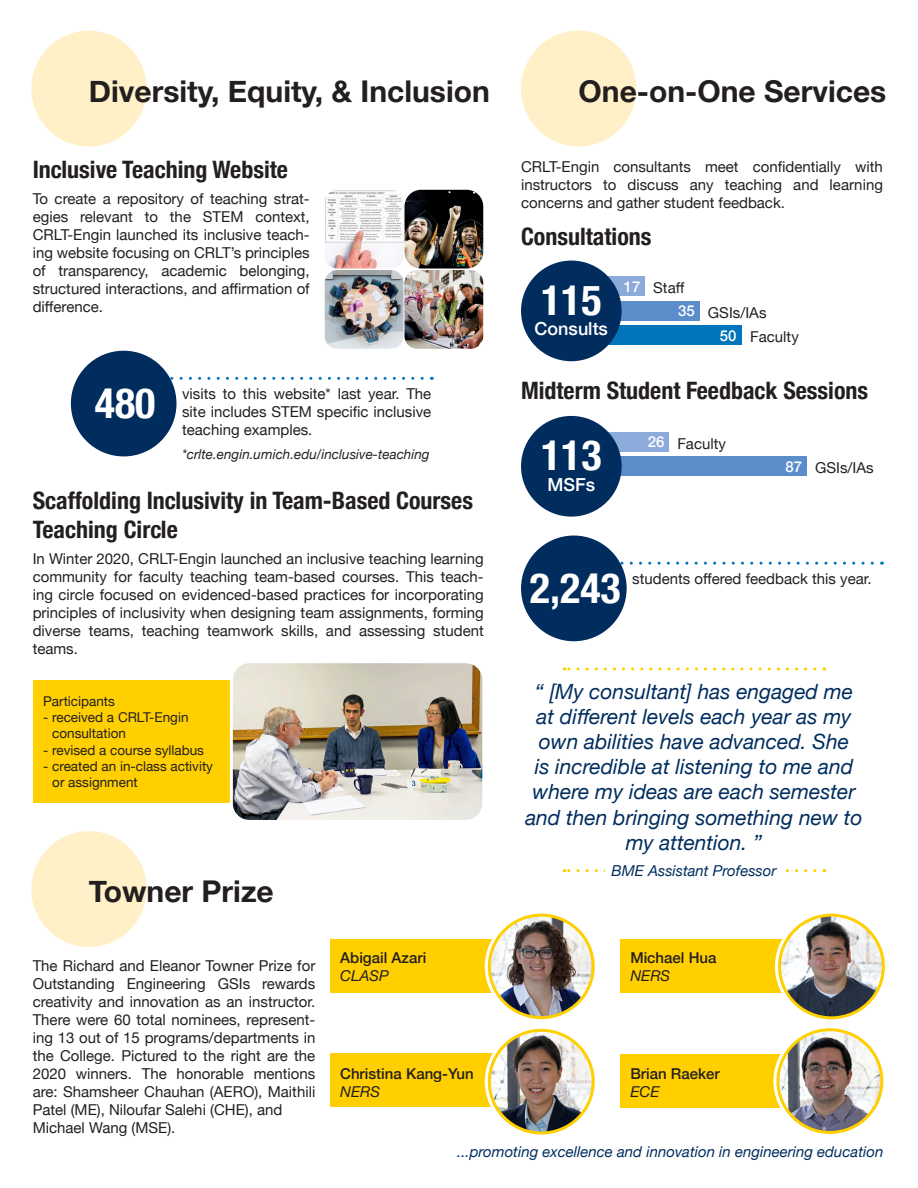
<style>
.page{position:relative;width:918px;height:1188px;background:#fff}
.page>*{position:absolute;margin:0;border:0;box-sizing:border-box;transform-origin:0 0}
.t1{font:700 condensed 42px "Helvetica Neue";color:#fff}
.t2{font:700 30px "Helvetica Neue";color:#231f20}
.t3{font:700 condensed 24px/28.8px "Helvetica Neue";color:#231f20}
.t4{font:italic 21px/25.2px "Helvetica Neue";color:#002d5e;text-align:center}
.t5{font:500 18px "Helvetica Neue";color:#fff}
.t6{font:15px/18px "Helvetica Neue";color:#231f20;text-align:justify}
.t7{font:italic 15px "Helvetica Neue";color:#002d5e}
.t8{font:500 15px "Helvetica Neue";color:#231f20}
.t9{font:italic 15px "Helvetica Neue";color:#231f20}
.t10{font:500 15px "Helvetica Neue";color:#fff}
.t11{font:13.5px "Helvetica Neue";color:#231f20}
.t12{font:italic 13.5px "Helvetica Neue";color:#231f20}
</style>
<div class="page">
<svg style="left:170px;top:377px;width:252px;height:3px"></svg>
<div style="left:620px;top:1054px;width:231px;height:54px;background:#ffcf00"></div>
<img style="left:783px;top:1035px;width:93px;height:92px">
<div style="left:773px;top:1025px;width:113px;height:112px;border:9px solid #fff;border-radius:50%"></div>
<div style="left:330px;top:1053px;width:231px;height:54px;background:#ffcf00"></div>
<img style="left:489px;top:1036px;width:99px;height:92px">
<div style="left:485px;top:1026px;width:113px;height:112px;border:9px solid #fff;border-radius:50%"></div>
<div style="left:620px;top:939px;width:231px;height:54px;background:#ffcf00"></div>
<img style="left:779px;top:921px;width:99px;height:91px">
<div style="left:775px;top:911px;width:113px;height:111px;border:9px solid #fff;border-radius:50%"></div>
<div style="left:330px;top:939px;width:231px;height:54px;background:#ffcf00"></div>
<img style="left:489px;top:921px;width:99px;height:91px">
<div style="left:485px;top:911px;width:113px;height:111px;border:9px solid #fff;border-radius:50%"></div>
<div style="left:488px;top:1029px;width:107px;height:106px;border:3px solid #ffcf00;border-radius:50%"></div>
<div style="left:776px;top:1028px;width:107px;height:106px;border:3px solid #ffcf00;border-radius:50%"></div>
<div style="left:488px;top:914px;width:107px;height:105px;border:3px solid #ffcf00;border-radius:50%"></div>
<div style="left:778px;top:914px;width:107px;height:105px;border:3px solid #ffcf00;border-radius:50%"></div>
<div style="left:31px;top:831px;width:116px;height:116px;background:#fff0c7;border-radius:50%"></div>
<div style="left:31px;top:31px;width:116px;height:116px;background:#fff0c7;border-radius:50%"></div>
<div style="left:71px;top:351px;width:106px;height:105px;background:#002d5e;border-radius:50%"></div>
<div style="left:33px;top:680px;width:231px;height:123px;background:#ffcf00"></div>
<img style="left:234px;top:664px;width:247px;height:155px">
<div style="left:230px;top:660px;width:255px;height:163px;border:3px solid #fff;border-radius:18px"></div>
<img style="left:405px;top:190px;width:78px;height:159px">
<img style="left:325px;top:190px;width:78px;height:159px">
<div style="left:521px;top:31px;width:115px;height:116px;background:#fff0c7;border-radius:50%"></div>
<div style="left:577px;top:277px;width:68px;height:19px;background:#8dabda"></div>
<div style="left:592px;top:301px;width:108px;height:19px;background:#5a8dca"></div>
<div style="left:580px;top:325px;width:161px;height:20px;background:#0075bc"></div>
<div style="left:521px;top:261px;width:101px;height:100px;background:#002d5e;border-radius:50%"></div>
<div style="left:602px;top:432px;width:67px;height:19px;background:#8dabda"></div>
<div style="left:612px;top:456px;width:195px;height:20px;background:#5a8dca"></div>
<div style="left:521px;top:416px;width:101px;height:101px;background:#002d5e;border-radius:50%"></div>
<svg style="left:564px;top:667px;width:251px;height:3px"></svg>
<svg style="left:564px;top:869px;width:251px;height:3px"></svg>
<div style="left:606px;top:860px;width:176px;height:21px;background:#fff"></div>
<svg style="left:620px;top:562px;width:252px;height:3px"></svg>
<div style="left:521px;top:536px;width:106px;height:105px;background:#002d5e;border-radius:50%"></div>
<p class="t2" style="left:89px;top:68px;width:403px">Diversity, Equity, &amp; Inclusion</p>
<p class="t3" style="left:33px;top:153px;width:257px">Inclusive Teaching Website</p>
<p class="t6" style="left:33px;top:191px;width:279px">To create a repository of teaching strat&shy;egies relevant to the STEM context, CRLT-Engin launched its inclusive teach&shy;ing website focusing on CRLT’s principles of transparency, academic belonging, structured interactions, and affirmation of difference.</p>
<p class="t1" style="left:95px;top:368px;width:62px">480</p>
<p class="t6" style="left:182px;top:386px;width:251px">visits to this website* last year. The site includes STEM specific inclusive teaching examples.</p>
<p class="t12" style="left:182px;top:445px;width:249px">*crlte.engin.umich.edu/inclusive-teaching</p>
<p class="t3" style="left:33px;top:485px;width:442px">Scaffolding Inclusivity in Team-Based Courses<br>Teaching Circle</p>
<p class="t6" style="left:33px;top:551px;width:453px">In Winter 2020, CRLT-Engin launched an inclusive teaching learning community for faculty teaching team-based courses. This teach&shy;ing circle focused on evidenced-based practices for incorporating principles of inclusivity when designing team assignments, forming diverse teams, teaching teamwork skills, and assessing student teams.</p>
<p class="t11" style="left:43px;top:691px;width:73px">Participants</p>
<p class="t11" style="left:43px;top:708px;width:147px">- received a CRLT-Engin</p>
<p class="t11" style="left:43px;top:740px;width:162px">- revised a course syllabus</p>
<p class="t11" style="left:43px;top:756px;width:171px">- created an in-class activity</p>
<p class="t11" style="left:52px;top:724px;width:75px">consultation</p>
<p class="t11" style="left:52px;top:772px;width:87px">or assignment</p>
<p class="t2" style="left:89px;top:868px;width:186px">Towner Prize</p>
<p class="t6" style="left:33px;top:958px;width:284px">The Richard and Eleanor Towner Prize for Outstanding Engineering GSIs rewards creativity and innovation as an instructor.<br>There were 60 total nominees, represent&shy;ing 13 out of 15 programs/departments in the College. Pictured to the right are the 2020 winners. The honorable mentions are: Shamsheer Chauhan (AERO), Maithili Patel (ME), Niloufar Salehi (CHE), and</p>
<p class="t6" style="left:33px;top:1120px;width:144px">Michael Wang (MSE).</p>
<p class="t8" style="left:340px;top:946px;width:88px">Abigail Azari</p>
<p class="t9" style="left:340px;top:965px;width:50px">CLASP</p>
<p class="t8" style="left:340px;top:1062px;width:135px">Christina Kang-Yun</p>
<p class="t9" style="left:340px;top:1081px;width:41px">NERS</p>
<p class="t2" style="left:579px;top:68px;width:309px">One-on-One Services</p>
<p class="t6" style="left:521px;top:158px;width:363px">CRLT-Engin consultants meet confidentially with instructors to discuss any teaching and learning concerns and gather student feedback.</p>
<p class="t3" style="left:521px;top:220px;width:132px">Consultations</p>
<p class="t1" style="left:541px;top:265px;width:62px">115</p>
<p class="t5" style="left:535px;top:314px;width:75px">Consults</p>
<p class="t10" style="left:624px;top:275px;width:18px">17</p>
<p class="t6" style="left:653px;top:280px;width:33px">Staff</p>
<p class="t10" style="left:678px;top:299px;width:18px">35</p>
<p class="t6" style="left:708px;top:304px;width:60px">GSIs/IAs</p>
<p class="t10" style="left:720px;top:323px;width:18px">50</p>
<p class="t6" style="left:750px;top:328px;width:50px">Faculty</p>
<p class="t3" style="left:521px;top:374px;width:349px">Midterm Student Feedback Sessions</p>
<p class="t1" style="left:541px;top:420px;width:62px">113</p>
<p class="t5" style="left:547px;top:470px;width:49px">MSFs</p>
<p class="t10" style="left:648px;top:430px;width:18px">26</p>
<p class="t6" style="left:677px;top:435px;width:50px">Faculty</p>
<p class="t10" style="left:785px;top:454px;width:18px">87</p>
<p class="t6" style="left:815px;top:459px;width:60px">GSIs/IAs</p>
<p class="t1" style="left:530px;top:553px;width:92px">2,243</p>
<p class="t6" style="left:632px;top:571px;width:241px">students offered feedback this year.</p>
<p class="t4" style="left:535px;top:680px;width:320px">“ [My consultant] has engaged me</p>
<p class="t4" style="left:525px;top:705px;width:339px">at different levels each year as my own abilities have advanced. She<br>is incredible at listening to me and where my ideas are each semester and then bringing something new to my attention. ”</p>
<p class="t7" style="left:611px;top:860px;width:166px">BME Assistant Professor</p>
<p class="t8" style="left:630px;top:946px;width:88px">Michael Hua</p>
<p class="t9" style="left:630px;top:965px;width:41px">NERS</p>
<p class="t8" style="left:630px;top:1062px;width:91px">Brian Raeker</p>
<p class="t9" style="left:630px;top:1081px;width:31px">ECE</p>
<p class="t7" style="left:457px;top:1140px;width:428px">...promoting excellence and innovation in engineering education</p>
</div>
